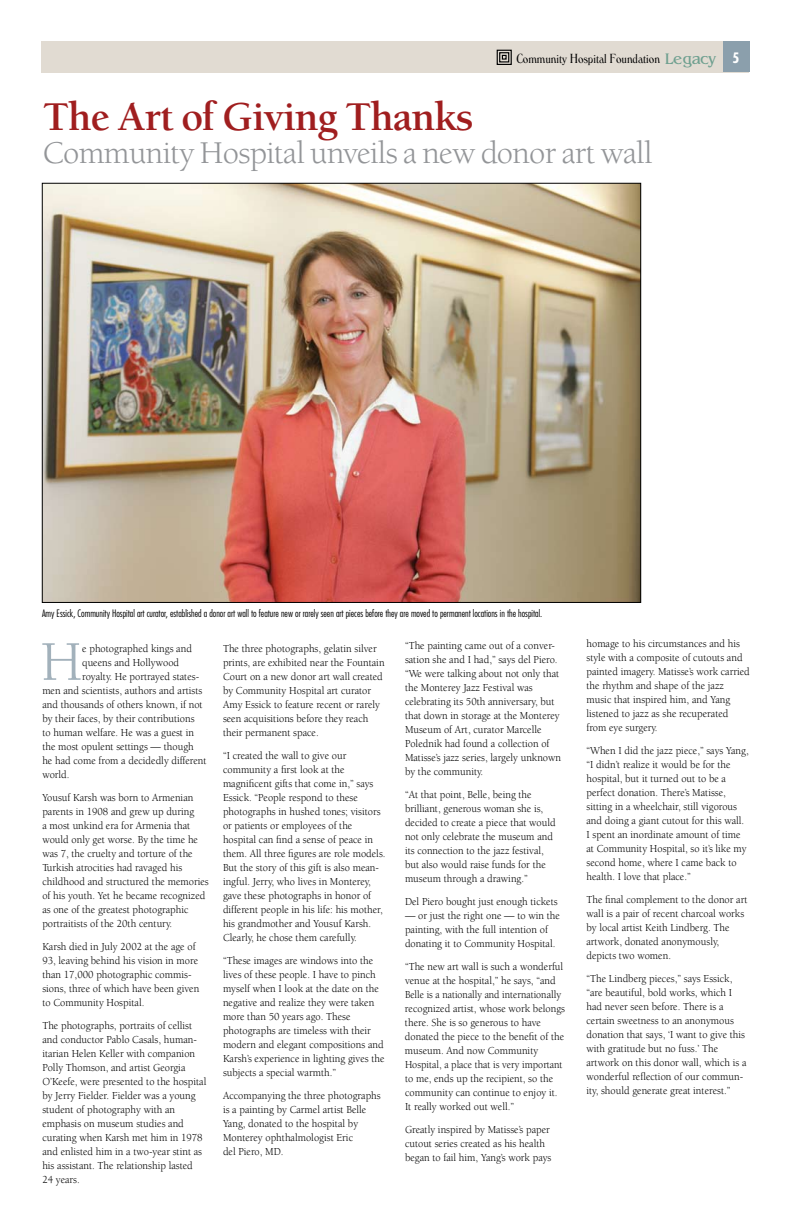
<style>
.page{position:relative;width:792px;height:1224px;background:#fff}
.page>*{position:absolute;margin:0;border:0;box-sizing:border-box;transform-origin:0 0}
.t1{font:57.6px "Berkeley";color:#a2b1bb}
.t2{font:700 42px "Berkeley";letter-spacing:-.02em;color:#a01e1f}
.t3{font:32.5px "Berkeley";letter-spacing:-.02em;color:#939598}
.t4{font:13.8px "Windsor Lgt Cnd";color:#000}
.t5{font:11px/14px "Berkeley";color:#000;scale:.95 1}
.t6{font:300 condensed 10px "Futura";color:#000}
.s1{font-family:"Benguiat";font-size:16px;color:#6fa090}
.s2{font-family:"Futura";font-weight:700;font-stretch:condensed;font-size:14px;color:#fff}
</style>
<div class="page">
<div style="left:41px;top:41px;width:708px;height:32px;background:#e1dbd2"></div>
<svg style="left:497px;top:50px;width:15px;height:15px"></svg>
<div style="left:723px;top:41px;width:27px;height:31px;background:#8b9fac"></div>
<img style="left:44px;top:185px;width:595px;height:416px">
<p class="t4" style="left:516px;top:49px;width:224px">Community Hospital Foundation <span class="s1">Legacy</span> <span class="s2">5</span></p>
<h2 class="t2" style="left:43px;top:95px;width:433px">The Art of Giving Thanks</h2>
<h3 class="t3" style="left:43px;top:136px;width:611px">Community Hospital unveils a new donor art wall</h3>
<p class="t6" style="left:42px;top:607px;width:502px">Amy essick, Community Hospital art curator, established a donor art wall to feature new or rarely seen art pieces before they are moved to permanent locations in the hospital.</p>
<h1 class="t1" style="left:41px;top:631px;width:43px">H</h1>
<p class="t5" style="left:82px;top:642px;width:117px">e photographed kings and</p>
<p class="t5" style="left:82px;top:656px;width:104px">queens and Hollywood</p>
<p class="t5" style="left:82px;top:670px;width:125px">royalty. He portrayed states-</p>
<p class="t5" style="left:42px;top:684px;width:170px">men and scientists, authors and artists</p>
<p class="t5" style="left:42px;top:698px;width:170px">and thousands of others known, if not</p>
<p class="t5" style="left:42px;top:712px;width:162px">by their faces, by their contributions</p>
<p class="t5" style="left:42px;top:726px;width:161px">to human welfare. He was a guest in</p>
<p class="t5" style="left:42px;top:740px;width:161px">the most opulent settings — though</p>
<p class="t5" style="left:42px;top:754px;width:174px">he had come from a decidedly different</p>
<p class="t5" style="left:42px;top:768px;width:30px">world.</p>
<p class="t5" style="left:42px;top:791px;width:177px">Yousuf Karsh was born to Armenian parents in 1908 and grew up during<br>a most unkind era for Armenia that would only get worse. By the time he was 7, the cruelty and torture of the Turkish atrocities had ravaged his childhood and structured the memories of his youth. Yet he became recognized as one of the greatest photographic portraitists of the 20th century.</p>
<p class="t5" style="left:42px;top:940px;width:167px">Karsh died in July 2002 at the age of 93, leaving behind his vision in more than 17,000 photographic commis&shy;sions, three of which have been given to Community Hospital.</p>
<p class="t5" style="left:42px;top:1019px;width:174px">The photographs, portraits of cellist and conductor Pablo Casals, human&shy;itarian Helen Keller with companion Polly Thomson, and artist Georgia O’Keefe, were presented to the hospital by Jerry Fielder. Fielder was a young student of photography with an emphasis on museum studies and curating when Karsh met him in 1978 and enlisted him in a two-year stint as his assistant. The relationship lasted 24 years.</p>
<p class="t5" style="left:223px;top:641px;width:172px">The three photographs, gelatin silver prints, are exhibited near the Fountain Court on a new donor art wall created by Community Hospital art curator Amy Essick to feature recent or rarely seen acquisitions before they reach their permanent space.</p>
<p class="t5" style="left:223px;top:748px;width:173px">“I created the wall to give our community a first look at the magnificent gifts that come in,” says Essick. “People respond to these photographs in hushed tones; visitors or patients or employees of the hospital can find a sense of peace in them. All three figures are role models.<br>But the story of this gift is also mean&shy;ingful. Jerry, who lives in Monterey, gave these photographs in honor of different people in his life: his mother, his grandmother and Yousuf Karsh.<br>Clearly, he chose them carefully.</p>
<p class="t5" style="left:223px;top:953px;width:172px">“These images are windows into the lives of these people. I have to pinch myself when I look at the date on the negative and realize they were taken more than 50 years ago. These photographs are timeless with their modern and elegant compositions and Karsh’s experience in lighting gives the subjects a special warmth.”</p>
<p class="t5" style="left:223px;top:1088px;width:168px">Accompanying the three photographs is a painting by Carmel artist Belle<br>Yang, donated to the hospital by<br>Monterey ophthalmologist Eric<br>del Piero, MD.</p>
<p class="t5" style="left:405px;top:639px;width:166px">“The painting came out of a conver&shy;sation she and I had,” says del Piero. “We were talking about not only that the Monterey Jazz Festival was celebrating its 50th anniversary, but that down in storage at the Monterey Museum of Art, curator Marcelle Polednik had found a collection of Matisse’s jazz series, largely unknown by the community.</p>
<p class="t5" style="left:405px;top:788px;width:160px">“At that point, Belle, being the brilliant, generous woman she is, decided to create a piece that would not only celebrate the museum and its connection to the jazz festival, but also would raise funds for the museum through a drawing.”</p>
<p class="t5" style="left:405px;top:895px;width:162px">Del Piero bought just enough tickets</p>
<p class="t5" style="left:405px;top:909px;width:165px">— or just the right one — to win the painting, with the full intention of donating it to Community Hospital.</p>
<p class="t5" style="left:405px;top:960px;width:170px">“The new art wall is such a wonderful venue at the hospital,” he says, “and Belle is a nationally and internationally recognized artist, whose work belongs there. She is so generous to have donated the piece to the benefit of the museum. And now Community Hospital, a place that is very important to me, ends up the recipient, so the community can continue to enjoy it.<br>It really worked out well.”</p>
<p class="t5" style="left:405px;top:1123px;width:156px">Greatly inspired by Matisse’s paper cutout series created as his health began to fail him, Yang’s work pays</p>
<p class="t5" style="left:586px;top:637px;width:173px">homage to his circumstances and his style with a composite of cutouts and painted imagery. Matisse’s work carried the rhythm and shape of the jazz music that inspired him, and Yang listened to jazz as she recuperated from eye surgery.</p>
<p class="t5" style="left:586px;top:744px;width:172px">“When I did the jazz piece,” says Yang, “I didn’t realize it would be for the hospital, but it turned out to be a perfect donation. There’s Matisse, sitting in a wheelchair, still vigorous and doing a giant cutout for this wall.<br>I spent an inordinate amount of time at Community Hospital, so it’s like my second home, where I came back to health. I love that place.”</p>
<p class="t5" style="left:586px;top:893px;width:171px">The final complement to the donor art wall is a pair of recent charcoal works by local artist Keith Lindberg. The artwork, donated anonymously, depicts two women.</p>
<p class="t5" style="left:586px;top:972px;width:170px">“The Lindberg pieces,” says Essick, “are beautiful, bold works, which I had never seen before. There is a certain sweetness to an anonymous donation that says, ‘I want to give this with gratitude but no fuss.’ The artwork on this donor wall, which is a wonderful reflection of our commun&shy;ity, should generate great interest.”</p>
</div>
